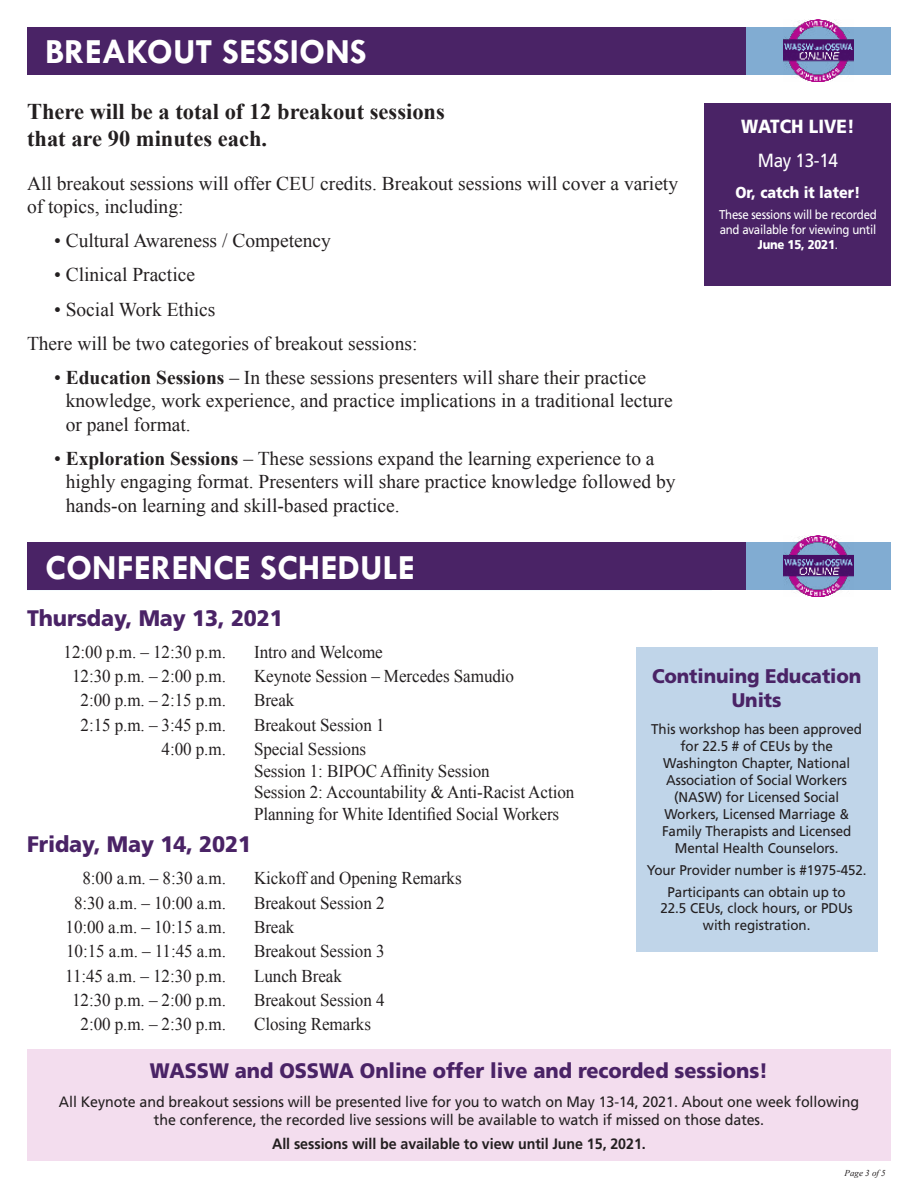
<style>
.page{position:relative;width:918px;height:1188px;background:#fff}
.page>*{position:absolute;margin:0;border:0;box-sizing:border-box;transform-origin:0 0}
.t1{font:700 35.55px "Tw Cen";color:#fff}
.t2{font:700 22.5px/27px "Times New Roman";color:#231f20}
.t3{font:900 22.5px "Frutiger";letter-spacing:-.005em;color:#4a2366;scale:.95 1}
.t4{font:900 21px "Frutiger";letter-spacing:-.005em;color:#4a2366;scale:.95 1}
.t5{font:900 19.8px/23.7px "Frutiger";letter-spacing:-.005em;color:#4a2366;text-align:center;scale:.95 1}
.t6{font:19.5px/23.4px "Times New Roman";color:#231f20}
.t7{font:900 19.05px "Frutiger";color:#fff;scale:.9 1}
.t8{font:19.05px "Frutiger";letter-spacing:-.02em;color:#fff;scale:.9 1}
.t9{font:18px/21.6px "Times New Roman";letter-spacing:-.005em;color:#231f20;scale:.95 1}
.t10{font:900 15.9px "Frutiger";color:#fff;scale:.9 1}
.t11{font:15px/18px "Frutiger";letter-spacing:-.005em;color:#231f20;text-align:center;scale:.95 1}
.t12{font:700 15px "Frutiger";letter-spacing:-.005em;color:#231f20;scale:.95 1}
.t13{font:14.1px/17px "Frutiger";letter-spacing:-.005em;color:#231f20;text-align:center;scale:.95 1}
.t14{font:12.75px/15.3px "Frutiger";letter-spacing:-.02em;color:#fff;text-align:center;scale:.9 1}
.t15{font:italic 9px "Times New Roman";color:#231f20}
.s1{font-weight:700}
.s2{font-weight:900}
</style>
<div class="page">
<div style="left:636px;top:647px;width:242px;height:304px;background:#c0d5e9"></div>
<div style="left:705px;top:104px;width:186px;height:182px;background:#4a2366"></div>
<div style="left:27px;top:27px;width:864px;height:48px;background:#81acd2"></div>
<div style="left:27px;top:27px;width:718px;height:48px;background:#4a2366"></div>
<img style="left:783px;top:20px;width:70px;height:61px">
<div style="left:27px;top:543px;width:864px;height:47px;background:#81acd2"></div>
<svg style="left:27px;top:542px;width:687px;height:49px"></svg>
<div style="left:27px;top:543px;width:718px;height:47px;background:#4a2366"></div>
<img style="left:783px;top:536px;width:70px;height:61px">
<div style="left:27px;top:1050px;width:864px;height:111px;background:#f3ddee"></div>
<h1 class="t1" style="left:45px;top:30px;width:323px">BREAKOUT SESSIONS</h1>
<p class="t2" style="left:27px;top:97px;width:419px">There will be a total of 12 breakout sessions that are 90 minutes each.</p>
<p class="t6" style="left:27px;top:171px;width:653px">All breakout sessions will offer CEU credits. Breakout sessions will cover a variety of topics, including:</p>
<p class="t6" style="left:54px;top:229px;width:278px">• Cultural Awareness / Competency</p>
<p class="t6" style="left:54px;top:263px;width:143px">• Clinical Practice</p>
<p class="t6" style="left:27px;top:292px;width:392px;line-height:34.2px;text-indent:27px">• Social Work Ethics<br>There will be two categories of breakout sessions:</p>
<p class="t6" style="left:66px;top:365px;width:609px;text-indent:-12px">• <span class="s1">Education Sessions</span> – In these sessions presenters will share their practice knowledge, work experience, and practice implications in a traditional lecture or panel format.</p>
<p class="t6" style="left:66px;top:446px;width:611px;text-indent:-12px">• <span class="s1">Exploration Sessions</span> – These sessions expand the learning experience to a highly engaging format. Presenters will share practice knowledge followed by hands-on learning and skill-based practice.</p>
<h1 class="t1" style="left:45px;top:546px;width:371px">CONFERENCE SCHEDULE</h1>
<p class="t7" style="left:741px;top:115px;width:127px">WATCH LIVE!</p>
<p class="t8" style="left:758px;top:149px;width:91px">May 13-14</p>
<p class="t10" style="left:736px;top:182px;width:140px">Or, catch it later!</p>
<p class="t14" style="left:719px;top:206px;width:177px">These sessions will be recorded and available for viewing until<br><span class="s2">June 15, 2021</span>.</p>
<p class="t3" style="left:27px;top:604px;width:271px">Thursday, May 13, 2021</p>
<p class="t9" style="left:64px;top:641px;width:172px">12:00 p.m. – 12:30 p.m.</p>
<p class="t9" style="left:254px;top:641px;width:137px">Intro and Welcome</p>
<p class="t9" style="left:72px;top:665px;width:163px">12:30 p.m. – 2:00 p.m.</p>
<p class="t9" style="left:254px;top:665px;width:275px">Keynote Session – Mercedes Samudio</p>
<p class="t9" style="left:81px;top:689px;width:155px">2:00 p.m. – 2:15 p.m.</p>
<p class="t9" style="left:254px;top:689px;width:44px">Break</p>
<p class="t9" style="left:81px;top:714px;width:155px">2:15 p.m. – 3:45 p.m.</p>
<p class="t9" style="left:254px;top:714px;width:139px">Breakout Session 1</p>
<p class="t9" style="left:162px;top:738px;width:69px">4:00 p.m.</p>
<p class="t9" style="left:254px;top:738px;width:339px">Special Sessions<br>Session 1: BIPOC Affinity Session<br>Session 2: Accountability &amp; Anti-Racist Action Planning for White Identified Social Workers</p>
<p class="t3" style="left:27px;top:831px;width:237px">Friday, May 14, 2021</p>
<p class="t9" style="left:82px;top:867px;width:153px">8:00 a.m. – 8:30 a.m.</p>
<p class="t9" style="left:254px;top:867px;width:220px">Kickoff and Opening Remarks</p>
<p class="t9" style="left:74px;top:892px;width:161px">8:30 a.m. – 10:00 a.m.</p>
<p class="t9" style="left:254px;top:892px;width:139px">Breakout Session 2</p>
<p class="t9" style="left:66px;top:916px;width:170px">10:00 a.m. – 10:15 a.m.</p>
<p class="t9" style="left:254px;top:916px;width:44px">Break</p>
<p class="t9" style="left:66px;top:940px;width:170px">10:15 a.m. – 11:45 a.m.</p>
<p class="t9" style="left:254px;top:940px;width:139px">Breakout Session 3</p>
<p class="t9" style="left:65px;top:964px;width:171px">11:45 a.m. – 12:30 p.m.</p>
<p class="t9" style="left:254px;top:964px;width:94px">Lunch Break</p>
<p class="t9" style="left:72px;top:989px;width:163px">12:30 p.m. – 2:00 p.m.</p>
<p class="t9" style="left:254px;top:989px;width:139px">Breakout Session 4</p>
<p class="t9" style="left:81px;top:1013px;width:155px">2:00 p.m. – 2:30 p.m.</p>
<p class="t9" style="left:254px;top:1013px;width:125px">Closing Remarks</p>
<p class="t5" style="left:652px;top:664px;width:222px">Continuing Education<br>Units</p>
<p class="t13" style="left:651px;top:721px;width:223px">This workshop has been approved for 22.5 # of CEUs by the<br>Washington Chapter, National<br>Association of Social Workers (NASW) for Licensed Social<br>Workers, Licensed Marriage &amp;<br>Family Therapists and Licensed<br>Mental Health Counselors.</p>
<p class="t13" style="left:647px;top:859px;width:233px;line-height:22px">Your Provider number is #1975-452.<br>Participants can obtain up to</p>
<p class="t13" style="left:661px;top:900px;width:204px">22.5 CEUs, clock hours, or PDUs with registration.</p>
<p class="t4" style="left:150px;top:1058px;width:652px">WASSW and OSSWA Online offer live and recorded sessions!</p>
<p class="t11" style="left:59px;top:1093px;width:844px">All Keynote and breakout sessions will be presented live for you to watch on May 13-14, 2021. About one week following the conference, the recorded live sessions will be available to watch if missed on those dates.</p>
<p class="t12" style="left:272px;top:1135px;width:395px">All sessions will be available to view until June 15, 2021.</p>
<p class="t15" style="left:845px;top:1167px;width:43px">Page 3 of 5</p>
</div>
